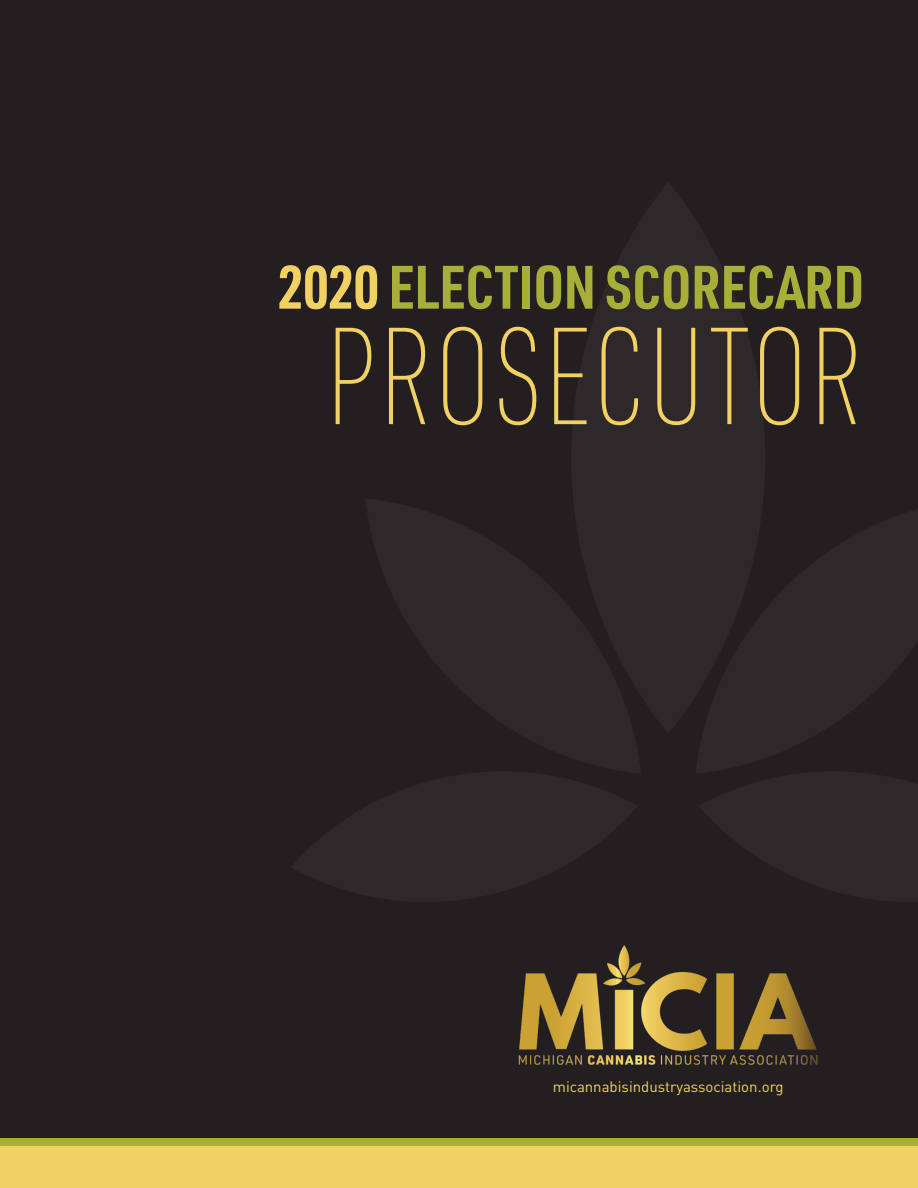
<style>
.page{position:relative;width:918px;height:1188px;background:#231f20}
.page>*{position:absolute;margin:0;border:0;box-sizing:border-box;transform-origin:0 0}
.t1{font:100 135px "URWDIN Cond";letter-spacing:.005em;color:#f2d164}
.t2{font:700 60px "URWDIN Cond";color:#a7af38}
.t3{font:15px "DIN";color:#f2d164}
.s1{color:#f2d164}
</style>
<div class="page">
<div style="left:571px;top:182px;width:194px;height:552px;background:#2d292a;border-radius:50%"></div>
<img style="left:518px;top:945px;width:300px;height:120px">
<div style="left:0;top:1146px;width:918px;height:42px;background:#f2d164"></div>
<div style="left:0;top:1138px;width:918px;height:8px;background:#a7af38"></div>
<h2 class="t2" style="left:278px;top:247px;width:587px"><span class="s1">2020</span> ELECTION SCORECARD</h2>
<h1 class="t1" style="left:325px;top:289px;width:541px">PROSECUTOR</h1>
<p class="t3" style="left:553px;top:1078px;width:232px">micannabisindustryassociation.org</p>
</div>
